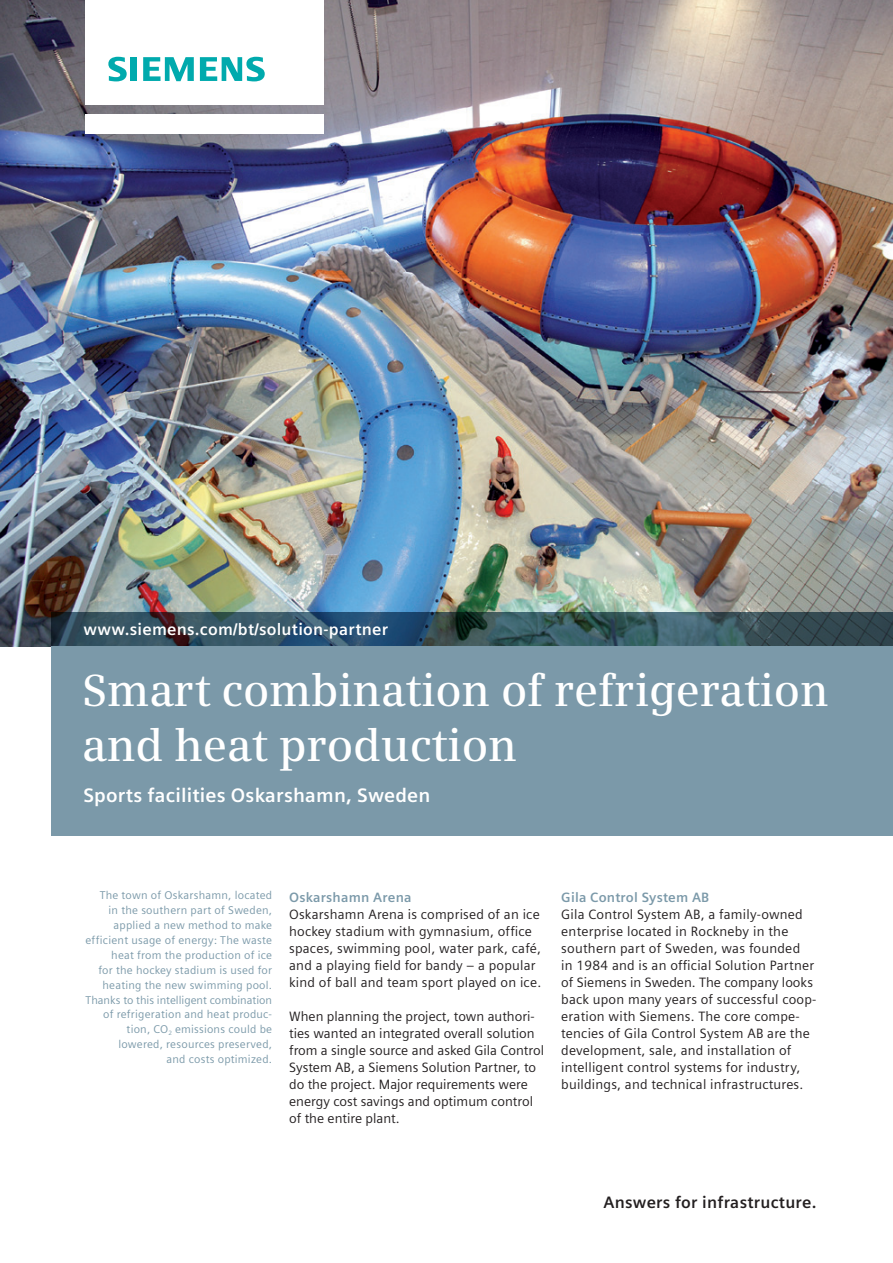
<style>
.page{position:relative;width:893px;height:1263px;background:#fff}
.page>*{position:absolute;margin:0;border:0;box-sizing:border-box;transform-origin:0 0}
._01__Headline__30pt{font:600 45px/55.3px "Siemens Serif";letter-spacing:-.005em;color:#fff}
._01__Subline__13pt_5{font:700 19.5px "Siemens Sans";letter-spacing:.01em;color:#fff}
._02__URL_keyword__11{font:700 16.5px "Siemens Sans";letter-spacing:.015em;color:#fff}
._03__URL_sector_clai{font:700 16.5px "Siemens Sans";letter-spacing:.015em;color:#231f20}
._03_Copy{font:13.5px/17px "Siemens Sans";letter-spacing:.015em;color:#231f20}
._03_Copy_bold{font:700 13.5px "Siemens Sans";letter-spacing:.015em;color:#7b99a9}
._05__Marginal_notes{font:11.25px/14.9px "Siemens Sans";letter-spacing:.02em;color:#7b99a9;text-align:right}
</style>
<div class="page">
<img style="left:0;top:0;width:893px;height:646px">
<div style="left:85px;top:114px;width:238px;height:19px;background:#fff"></div>
<div style="left:85px;top:0;width:238px;height:105px;background:#fff"></div>
<svg style="left:108px;top:57px;width:19px;height:24px"></svg>
<div style="left:130px;top:57px;width:7px;height:24px;background:#00aaad"></div>
<svg style="left:143px;top:57px;width:51px;height:24px"></svg>
<svg style="left:200px;top:57px;width:65px;height:24px"></svg>
<svg style="left:51px;top:612px;width:842px;height:34px;background:#33505d"></svg>
<div style="left:51px;top:646px;width:842px;height:190px;background:#7b99a9"></div>
<p class="_02__URL_keyword__11" style="left:84px;top:620px;width:306px">www.siemens.com/bt/solution-partner</p>
<p class="_01__Headline__30pt" style="left:82px;top:662px;width:748px">Smart combination of refrigeration and heat production</p>
<p class="_01__Subline__13pt_5" style="left:83px;top:784px;width:349px">Sports facilities Oskarshamn, Sweden</p>
<p class="_05__Marginal_notes" style="left:85px;top:888px;width:188px">The town of Oskarshamn, located<br>in the southern part of Sweden, applied a new method to make efficient usage of energy: The waste heat from the production of ice<br>for the hockey stadium is used for heating the new swimming pool.<br>Thanks to this intelligent combination of refrigeration and heat produc&shy;tion, CO<sub>2</sub> emissions could be lowered, resources preserved,<br>and costs optimized.</p>
<p class="_03_Copy_bold" style="left:561px;top:889px;width:149px">Gila Control System AB</p>
<p class="_03_Copy_bold" style="left:289px;top:889px;width:124px">Oskarshamn Arena</p>
<p class="_03_Copy" style="left:289px;top:905px;width:254px">Oskarshamn Arena is comprised of an ice hockey stadium with gymnasium, office spaces, swimming pool, water park, café, and a playing field for bandy – a popular kind of ball and team sport played on ice.</p>
<p class="_03_Copy" style="left:289px;top:1007px;width:256px">When planning the project, town authori&shy;ties wanted an integrated overall solution from a single source and asked Gila Control System AB, a Siemens Solution Partner, to do the project. Major requirements were energy cost savings and optimum control of the entire plant.</p>
<p class="_03_Copy" style="left:561px;top:905px;width:257px">Gila Control System AB, a family-owned enterprise located in Rockneby in the southern part of Sweden, was founded<br>in 1984 and is an official Solution Partner of Siemens in Sweden. The company looks back upon many years of successful coop&shy;eration with Siemens. The core compe&shy;tencies of Gila Control System AB are the development, sale, and installation of intelligent control systems for industry, buildings, and technical infrastructures.</p>
<p class="_03__URL_sector_clai" style="left:603px;top:1192px;width:214px">Answers for infrastructure.</p>
</div>
